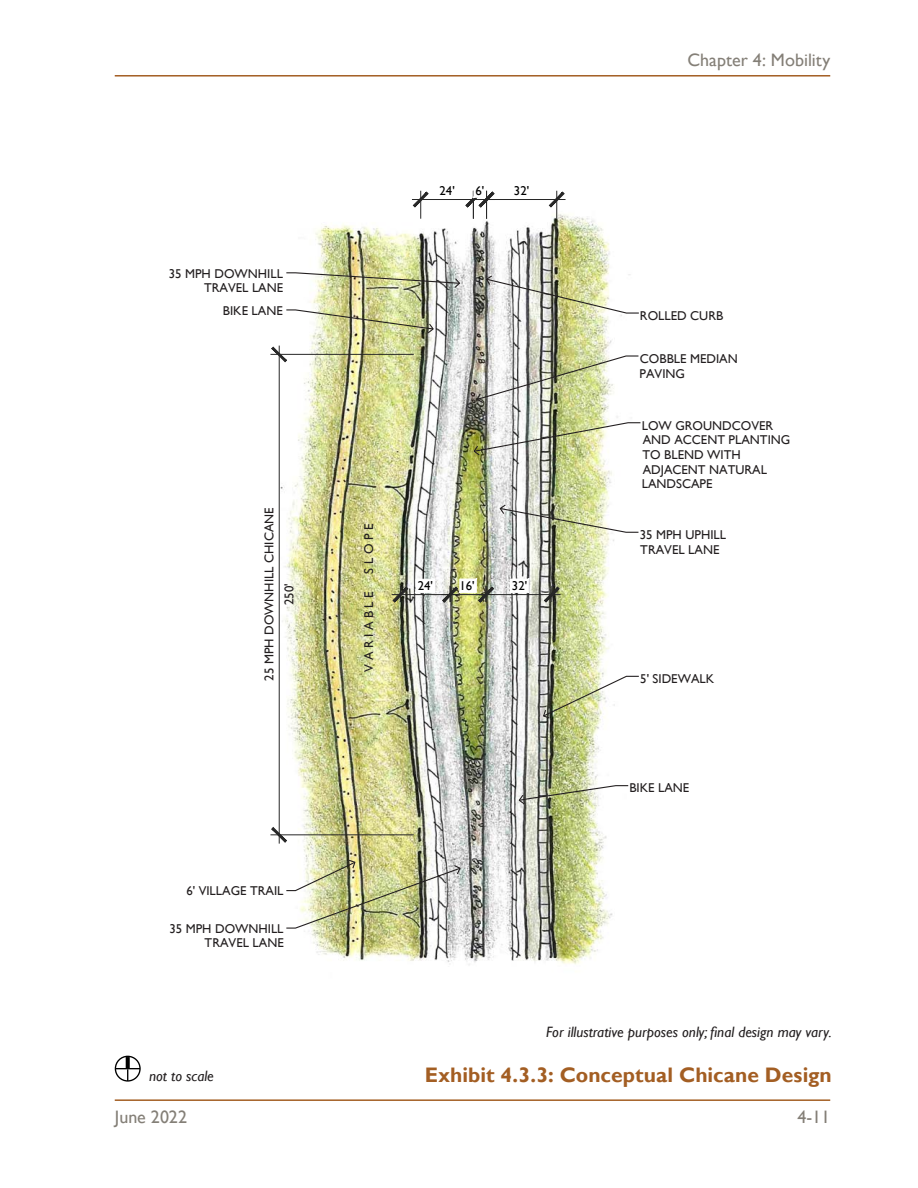
<style>
.page{position:relative;width:918px;height:1188px;background:#fff}
.page>*{position:absolute;margin:0;border:0;box-sizing:border-box;transform-origin:0 0}
.Exhibit_Title{font:700 21px "Gill Sans";color:#a35e23}
.t1{font:18px "Gill Sans";letter-spacing:.005em;color:#847f77}
.NTS{font:italic 15px "Gill Sans";color:#231f20}
.t2{font:12.75px/14.7px "Gill Sans";color:#231f20}
.t3{font:12.75px "Gill Sans";color:#000}
</style>
<div class="page">
<hr style="left:115px;top:1099px;width:715px;height:2px;background:#a35e23">
<hr style="left:115px;top:75px;width:715px;height:2px;background:#a35e23">
<div style="left:115px;top:1056px;width:26px;height:26px;border:1px solid #000;border-radius:50%"></div>
<svg style="left:126px;top:1057px;width:4px;height:11px"></svg>
<svg style="left:115px;top:1068px;width:25px;height:13px"></svg>
<img style="left:270px;top:190px;width:352px;height:775px">
<hr style="left:412px;top:199px;width:70px;height:1px;background:#272727">
<svg style="left:413px;top:191px;width:16px;height:28px"></svg>
<svg style="left:437px;top:190px;width:20px;height:8px"></svg>
<hr style="left:478px;top:199px;width:88px;height:1px;background:#272727">
<svg style="left:465px;top:190px;width:30px;height:29px"></svg>
<svg style="left:549px;top:191px;width:16px;height:28px"></svg>
<svg style="left:512px;top:190px;width:20px;height:8px"></svg>
<hr style="left:270px;top:834px;width:144px;height:1px;background:#272727">
<hr style="left:270px;top:354px;width:144px;height:1px;background:#272727">
<hr style="left:279px;top:346px;width:1px;height:498px;background:#272727">
<svg style="left:271px;top:827px;width:16px;height:16px"></svg>
<svg style="left:271px;top:346px;width:16px;height:16px"></svg>
<hr style="left:392px;top:594px;width:67px;height:1px;background:#272727">
<svg style="left:392px;top:586px;width:17px;height:17px"></svg>
<svg style="left:415px;top:578px;width:20px;height:15px"></svg>
<hr style="left:477px;top:594px;width:84px;height:1px;background:#272727">
<svg style="left:442px;top:578px;width:52px;height:25px"></svg>
<svg style="left:544px;top:586px;width:16px;height:17px"></svg>
<svg style="left:510px;top:578px;width:20px;height:15px"></svg>
<svg style="left:499px;top:503px;width:140px;height:31px"></svg>
<svg style="left:518px;top:784px;width:111px;height:21px"></svg>
<img style="left:285px;top:272px;width:176px;height:17px">
<img style="left:473px;top:421px;width:168px;height:35px">
<img style="left:285px;top:309px;width:150px;height:25px">
<img style="left:285px;top:859px;width:177px;height:70px">
<img style="left:476px;top:355px;width:163px;height:49px">
<img style="left:485px;top:274px;width:154px;height:40px">
<img style="left:542px;top:675px;width:97px;height:44px">
<p class="t2" style="left:169px;top:266px;width:116px;text-align:right">35 MPH DOWNHILL<br>TRAVEL LANE</p>
<p class="t2" style="left:223px;top:303px;width:61px">BIKE LANE</p>
<p class="t2" style="left:260px;top:681px;width:175px;line-height:20px;text-align:center;rotate:-90deg">25 MPH DOWNHILL CHICANE<br>250'</p>
<p class="t2" style="left:186px;top:884px;width:99px">6' VILLAGE TRAIL</p>
<p class="t2" style="left:169px;top:921px;width:116px;text-align:right">35 MPH DOWNHILL<br>TRAVEL LANE</p>
<p class="t3" style="left:440px;top:183px;width:17px">24'</p>
<p class="t3" style="left:476px;top:183px;width:10px">6'</p>
<p class="t3" style="left:514px;top:183px;width:17px">32'</p>
<p class="t2" style="left:362px;top:574px;width:51px;rotate:-90deg">S L O P E</p>
<p class="t2" style="left:362px;top:672px;width:82px;rotate:-90deg">V A R I A B L E</p>
<p class="t3" style="left:418px;top:579px;width:17px">24'</p>
<p class="t3" style="left:459px;top:579px;width:17px">16'</p>
<p class="t3" style="left:512px;top:579px;width:17px">32'</p>
<h2 class="t1" style="left:687px;top:50px;width:144px">Chapter 4: Mobility</h2>
<p class="t2" style="left:640px;top:309px;width:85px">ROLLED CURB</p>
<p class="t2" style="left:640px;top:351px;width:100px">COBBLE MEDIAN<br>PAVING</p>
<p class="t2" style="left:642px;top:418px;width:150px">LOW GROUNDCOVER<br>AND ACCENT PLANTING<br>TO BLEND WITH<br>ADJACENT NATURAL<br>LANDSCAPE</p>
<p class="t2" style="left:640px;top:528px;width:88px">35 MPH UPHILL<br>TRAVEL LANE</p>
<p class="t2" style="left:640px;top:672px;width:75px">5' SIDEWALK</p>
<p class="t2" style="left:629px;top:781px;width:61px">BIKE LANE</p>
<p class="NTS" style="left:546px;top:1023px;width:287px">For illustrative purposes only; final design may vary.</p>
<p class="NTS" style="left:149px;top:1067px;width:66px">not to scale</p>
<p class="Exhibit_Title" style="left:425px;top:1063px;width:408px">Exhibit 4.3.3: Conceptual Chicane Design</p>
<h2 class="t1" style="left:115px;top:1106px;width:74px">June 2022</h2>
<h2 class="t1" style="left:797px;top:1106px;width:34px">4-11</h2>
</div>
